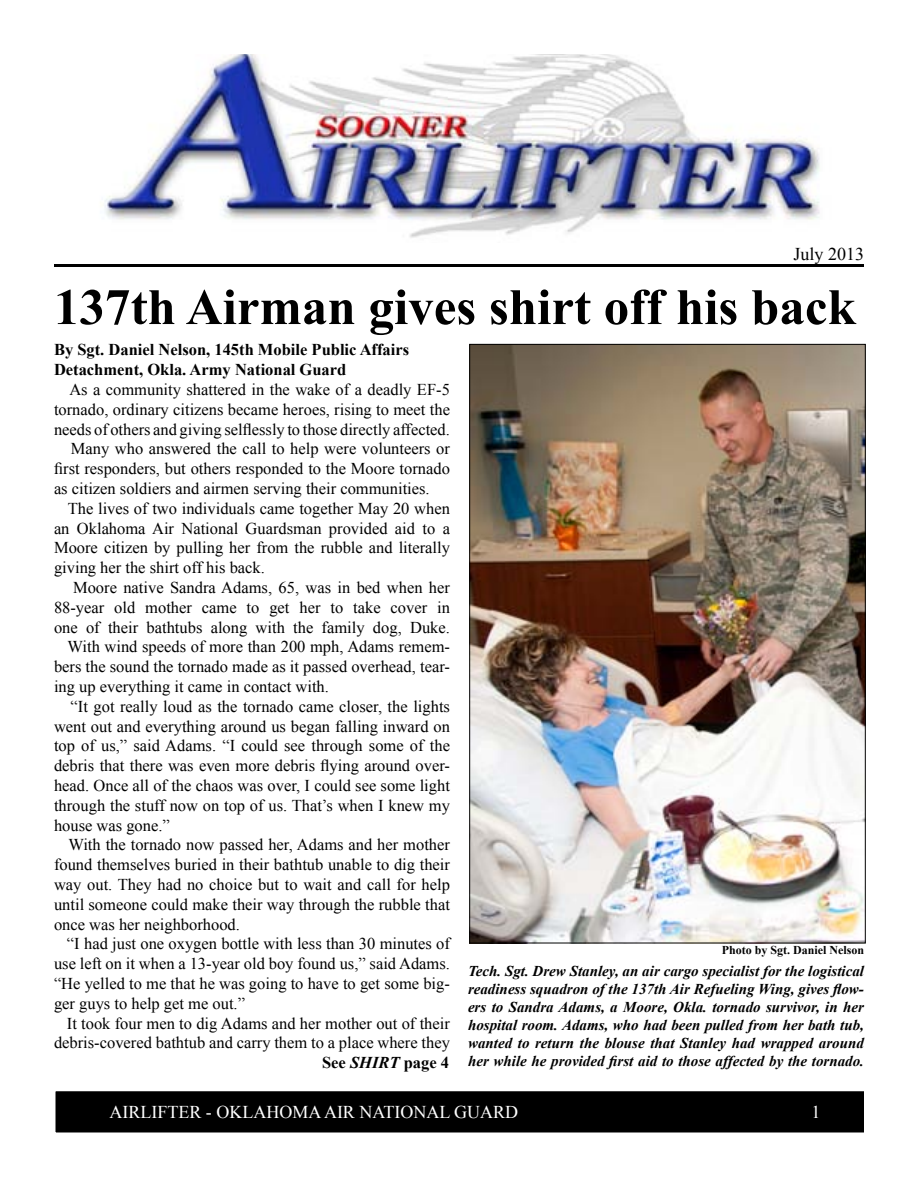
<style>
.page{position:relative;width:918px;height:1188px;background:#fff}
.page>*{position:absolute;margin:0;border:0;box-sizing:border-box;transform-origin:0 0}
.t1{font:700 51px "Times New Roman";color:#000}
.t2{font:18px "Times New Roman";color:#fff}
.t3{font:18px "Times New Roman";color:#000}
.t4{font:16.5px "Times New Roman";color:#000}
.t5{font:700 16.5px/19.8px "Times New Roman";color:#000}
.t6{font:italic 700 15px/18px "Times New Roman";color:#000;text-align:justify}
.t7{font:700 12px "Times New Roman";color:#000}
.s1{font-style:italic}
</style>
<div class="page">
<div style="left:55px;top:1090px;width:810px;height:43px;background:#000"></div>
<div style="left:54px;top:1090px;width:812px;height:44px;border:2px solid #fff"></div>
<img style="left:105px;top:54px;width:715px;height:184px">
<hr style="left:54px;top:264px;width:810px;height:3px;background:#000">
<img style="left:472px;top:346px;width:392px;height:595px">
<p class="t3" style="left:793px;top:242px;width:72px">July 2013</p>
<h1 class="t1" style="left:54px;top:272px;width:803px">137th Airman gives shirt off his back</h1>
<p class="t5" style="left:54px;top:340px;width:357px">By Sgt. Daniel Nelson, 145th Mobile Public Affairs<br>Detachment, Okla. Army National Guard</p>
<p class="t4" style="left:69px;top:378px;width:382px">As a community shattered in the wake of a deadly EF-5</p>
<p class="t4" style="left:54px;top:398px;width:398px">tornado, ordinary citizens became heroes, rising to meet the</p>
<p class="t4" style="left:54px;top:418px;width:398px">needs of others and giving selflessly to those directly affected.</p>
<p class="t4" style="left:71px;top:438px;width:381px">Many who answered the call to help were volunteers or</p>
<p class="t4" style="left:54px;top:458px;width:398px">first responders, but others responded to the Moore tornado</p>
<p class="t4" style="left:54px;top:477px;width:377px">as citizen soldiers and airmen serving their communities.</p>
<p class="t4" style="left:68px;top:497px;width:384px">The lives of two individuals came together May 20 when</p>
<p class="t4" style="left:54px;top:517px;width:397px">an Oklahoma Air National Guardsman provided aid to a</p>
<p class="t4" style="left:54px;top:537px;width:398px">Moore citizen by pulling her from the rubble and literally</p>
<p class="t4" style="left:54px;top:557px;width:212px">giving her the shirt off his back.</p>
<p class="t4" style="left:73px;top:576px;width:378px">Moore native Sandra Adams, 65, was in bed when her</p>
<p class="t4" style="left:54px;top:596px;width:397px">88-year old mother came to get her to take cover in</p>
<p class="t4" style="left:54px;top:616px;width:397px">one of their bathtubs along with the family dog, Duke.</p>
<p class="t4" style="left:68px;top:636px;width:384px">With wind speeds of more than 200 mph, Adams remem-</p>
<p class="t4" style="left:54px;top:656px;width:397px">bers the sound the tornado made as it passed overhead, tear-</p>
<p class="t4" style="left:54px;top:675px;width:276px">ing up everything it came in contact with.</p>
<p class="t4" style="left:71px;top:695px;width:381px">“It got really loud as the tornado came closer, the lights</p>
<p class="t4" style="left:54px;top:715px;width:398px">went out and everything around us began falling inward on</p>
<p class="t4" style="left:54px;top:735px;width:397px">top of us,” said Adams. “I could see through some of the</p>
<p class="t4" style="left:54px;top:755px;width:397px">debris that there was even more debris flying around over-</p>
<p class="t4" style="left:54px;top:774px;width:397px">head. Once all of the chaos was over, I could see some light</p>
<p class="t4" style="left:54px;top:794px;width:398px">through the stuff now on top of us. That’s when I knew my</p>
<p class="t4" style="left:54px;top:814px;width:117px">house was gone.”</p>
<p class="t4" style="left:68px;top:834px;width:383px">With the tornado now passed her, Adams and her mother</p>
<p class="t4" style="left:54px;top:854px;width:398px">found themselves buried in their bathtub unable to dig their</p>
<p class="t4" style="left:54px;top:873px;width:398px">way out. They had no choice but to wait and call for help</p>
<p class="t4" style="left:54px;top:893px;width:398px">until someone could make their way through the rubble that</p>
<p class="t4" style="left:54px;top:913px;width:188px">once was her neighborhood.</p>
<p class="t4" style="left:67px;top:933px;width:385px">“I had just one oxygen bottle with less than 30 minutes of</p>
<p class="t4" style="left:54px;top:953px;width:398px">use left on it when a 13-year old boy found us,” said Adams.</p>
<p class="t4" style="left:54px;top:972px;width:397px">“He yelled to me that he was going to have to get some big-</p>
<p class="t4" style="left:54px;top:992px;width:193px">ger guys to help get me out.”</p>
<p class="t4" style="left:67px;top:1012px;width:385px">It took four men to dig Adams and her mother out of their</p>
<p class="t4" style="left:54px;top:1032px;width:397px">debris-covered bathtub and carry them to a place where they</p>
<p class="t5" style="left:322px;top:1052px;width:128px">See <span class="s1">SHIRT</span> page 4</p>
<p class="t7" style="left:722px;top:942px;width:144px">Photo by Sgt. Daniel Nelson</p>
<p class="t6" style="left:468px;top:961px;width:398px">Tech. Sgt. Drew Stanley, an air cargo specialist for the logistical readiness squadron of the 137th Air Refueling Wing, gives flow&shy;ers to Sandra Adams, a Moore, Okla. tornado survivor, in her hospital room. Adams, who had been pulled from her bath tub, wanted to return the blouse that Stanley had wrapped around her while he provided first aid to those affected by the tornado.</p>
<p class="t2" style="left:110px;top:1100px;width:410px">AIRLIFTER - OKLAHOMA AIR NATIONAL GUARD</p>
<p class="t2" style="left:812px;top:1100px;width:10px">1</p>
</div>
